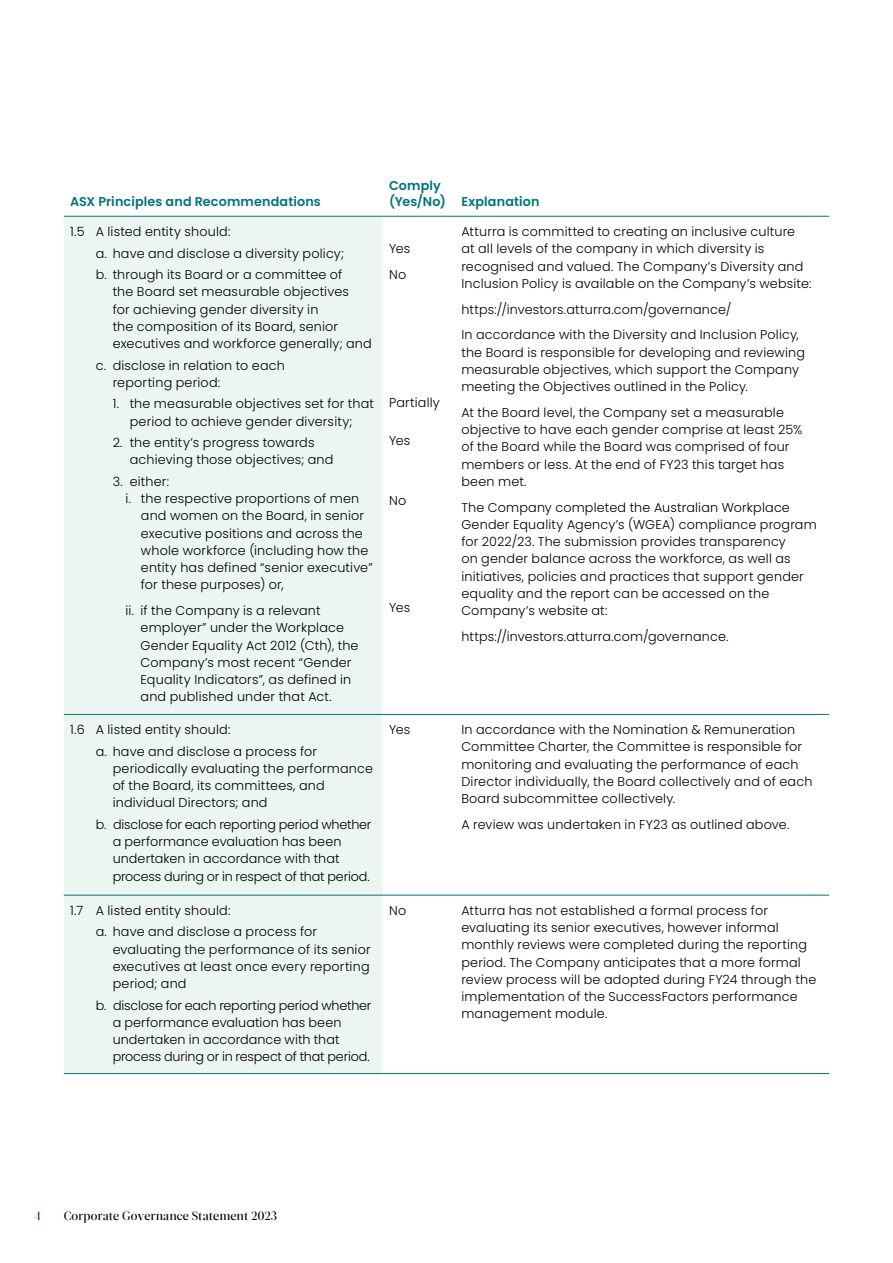
<style>
.page{position:relative;width:893px;height:1263px;background:#fff}
.page>*{position:absolute;margin:0;border:0;box-sizing:border-box;transform-origin:0 0}
.t1{font:300 12.75px/17.2px "Poppins";letter-spacing:.015em;color:#000}
.t2{font:300 12.75px/17.2px "Poppins";letter-spacing:-.01em;color:#000}
.t3{font:600 12.75px/15.8px "Poppins";letter-spacing:.01em;color:#007478}
.t4{font:500 12px "Glosa Display W01";color:#000}
.t5{font:500 12px "Glosa Display W01";color:#0c4c44}
</style>
<div class="page">
<div style="left:64px;top:217px;width:319px;height:856px;background:#ecf5f2"></div>
<hr style="left:64px;top:714px;width:319px;height:1px;background:#007478">
<hr style="left:383px;top:714px;width:72px;height:1px;background:#007478">
<hr style="left:455px;top:714px;width:374px;height:1px;background:#007478">
<hr style="left:64px;top:895px;width:319px;height:1px;background:#007478">
<hr style="left:383px;top:895px;width:72px;height:1px;background:#007478">
<hr style="left:455px;top:895px;width:374px;height:1px;background:#007478">
<hr style="left:383px;top:216px;width:72px;height:1px;background:#007478">
<hr style="left:455px;top:216px;width:374px;height:1px;background:#007478">
<hr style="left:64px;top:1073px;width:319px;height:1px;background:#007478">
<hr style="left:383px;top:1073px;width:72px;height:1px;background:#007478">
<hr style="left:455px;top:1073px;width:374px;height:1px;background:#007478">
<hr style="left:64px;top:216px;width:319px;height:1px;background:#007478">
<p class="t3" style="left:70px;top:193px;width:252px">ASX Principles and Recommendations</p>
<p class="t1" style="left:96px;top:221px;width:250px;line-height:21.5px;text-indent:-26px">1.5 A listed entity should:<br>a. have and disclose a diversity policy; b. through its Board or a committee of</p>
<p class="t1" style="left:113px;top:283px;width:261px">the Board set measurable objectives<br>for achieving gender diversity in<br>the composition of its Board, senior executives and workforce generally; and</p>
<p class="t1" style="left:113px;top:356px;width:174px;text-indent:-17px">c. disclose in relation to each reporting period:</p>
<p class="t1" style="left:113px;top:395px;width:263px;text-align:center">1. the measurable objectives set for that period to achieve gender diversity;</p>
<p class="t1" style="left:130px;top:434px;width:205px;text-indent:-17px">2. the entity’s progress towards achieving those objectives; and</p>
<p class="t1" style="left:113px;top:473px;width:58px">3. either:</p>
<p class="t1" style="left:125px;top:490px;width:235px">i. the respective proportions of men</p>
<p class="t1" style="left:141px;top:507px;width:225px">and women on the Board, in senior</p>
<p class="t1" style="left:141px;top:524px;width:223px">executive positions and across the</p>
<p class="t1" style="left:141px;top:542px;width:229px">whole workforce (including how the</p>
<p class="t1" style="left:141px;top:559px;width:233px">entity has defined “senior executive”</p>
<p class="t1" style="left:141px;top:576px;width:144px">for these purposes) or,</p>
<p class="t1" style="left:141px;top:602px;width:220px;text-indent:-15px">ii. if the Company is a relevant employer” under the Workplace<br>Gender Equality Act 2012 (Cth), the<br>Company’s most recent “Gender<br>Equality Indicators”, as defined in and published under that Act.</p>
<p class="t1" style="left:96px;top:719px;width:223px;line-height:21.5px;text-indent:-26px">1.6 A listed entity should:<br>a. have and disclose a process for</p>
<p class="t1" style="left:113px;top:760px;width:262px">periodically evaluating the performance of the Board, its committees, and individual Directors; and</p>
<p class="t2" style="left:113px;top:816px;width:260px;text-indent:-17px">b. disclose for each reporting period whether a performance evaluation has been undertaken in accordance with that process during or in respect of that period.</p>
<p class="t1" style="left:96px;top:900px;width:223px;line-height:21.5px;text-indent:-26px">1.7 A listed entity should:<br>a. have and disclose a process for</p>
<p class="t1" style="left:113px;top:941px;width:260px;text-align:justify">evaluating the performance of its senior executives at least once every reporting period; and</p>
<p class="t2" style="left:113px;top:997px;width:260px;text-indent:-17px">b. disclose for each reporting period whether a performance evaluation has been undertaken in accordance with that process during or in respect of that period.</p>
<p class="t3" style="left:389px;top:178px;width:152px">Comply<br>(Yes/No) Explanation</p>
<p class="t1" style="left:389px;top:236px;width:23px;line-height:25.8px">Yes<br>No</p>
<p class="t1" style="left:389px;top:394px;width:52px">Partially</p>
<p class="t1" style="left:389px;top:432px;width:23px">Yes</p>
<p class="t1" style="left:389px;top:492px;width:19px">No</p>
<p class="t1" style="left:389px;top:599px;width:23px">Yes</p>
<p class="t1" style="left:461px;top:223px;width:352px">Atturra is committed to creating an inclusive culture at all levels of the company in which diversity is recognised and valued. The Company’s Diversity and Inclusion Policy is available on the Company’s website:</p>
<p class="t1" style="left:461px;top:296px;width:339px;line-height:25.8px">https://investors.atturra.com/governance/<br>In accordance with the Diversity and Inclusion Policy,</p>
<p class="t1" style="left:461px;top:343px;width:345px">the Board is responsible for developing and reviewing measurable objectives, which support the Company meeting the Objectives outlined in the Policy.</p>
<p class="t1" style="left:461px;top:404px;width:342px">At the Board level, the Company set a measurable objective to have each gender comprise at least 25% of the Board while the Board was comprised of four members or less. At the end of FY23 this target has been met.</p>
<p class="t1" style="left:461px;top:498px;width:357px">The Company completed the Australian Workplace Gender Equality Agency’s (WGEA) compliance program for 2022/23. The submission provides transparency<br>on gender balance across the workforce, as well as initiatives, policies and practices that support gender equality and the report can be accessed on the Company’s website at:</p>
<p class="t1" style="left:461px;top:628px;width:269px">https://investors.atturra.com/governance.</p>
<p class="t1" style="left:389px;top:721px;width:23px">Yes</p>
<p class="t1" style="left:461px;top:721px;width:353px">In accordance with the Nomination &amp; Remuneration Committee Charter, the Committee is responsible for monitoring and evaluating the performance of each Director individually, the Board collectively and of each Board subcommittee collectively.</p>
<p class="t1" style="left:461px;top:816px;width:329px">A review was undertaken in FY23 as outlined above.</p>
<p class="t1" style="left:389px;top:902px;width:19px">No</p>
<p class="t1" style="left:461px;top:902px;width:356px">Atturra has not established a formal process for evaluating its senior executives, however informal monthly reviews were completed during the reporting period. The Company anticipates that a more formal review process will be adopted during FY24 through the implementation of the SuccessFactors performance management module.</p>
<p class="t5" style="left:34px;top:1209px;width:8px">4</p>
<p class="t4" style="left:64px;top:1209px;width:215px">Corporate Governance Statement 2023</p>
</div>
